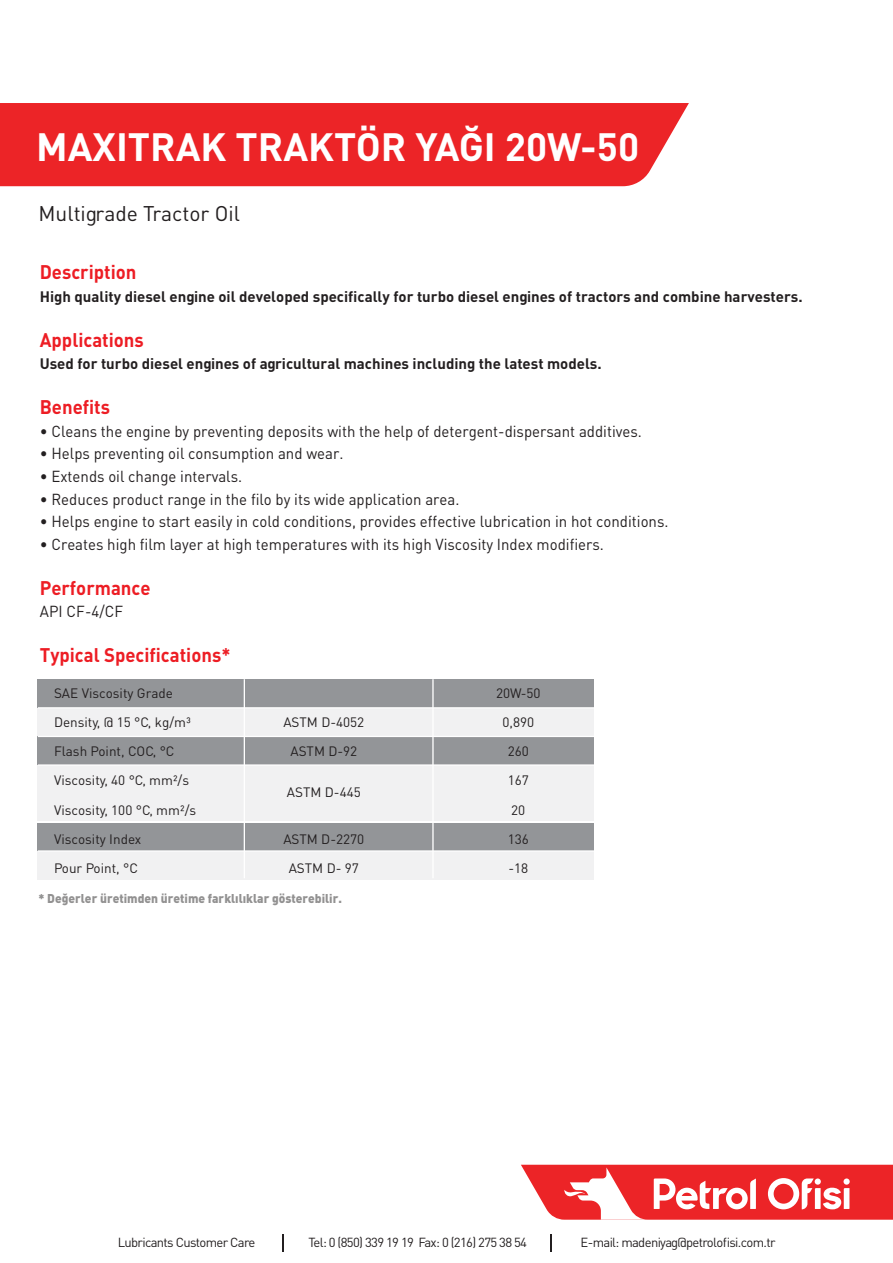
<style>
.page{position:relative;width:893px;height:1263px;background:#fff}
.page>*{position:absolute;margin:0;border:0;box-sizing:border-box;transform-origin:0 0}
.t1{font:39px "DINT Bold Tr";color:#fff}
.t2{font:21px "DIN Tr";color:#231f20}
.t3{font:19.5px "DINT Bold Tr";color:#ed1d24;scale:.95 1}
.t4{font:15.75px "DIN Tr";color:#231f20;scale:.95 1}
.t5{font:15px "DINT Bold Tr";color:#231f20}
.t6{font:13.5px "DIN Tr";color:#231f20}
.t7{font:13.05px "DIN Tr";letter-spacing:-.05em;color:#231f20}
.t8{font:900 12.6px "DIN";color:#929191;scale:.95 1}
</style>
<div class="page">
<div style="left:0;top:103px;width:689px;height:83px;background:#ec2427"></div>
<svg style="left:521px;top:1165px;width:372px;height:55px"></svg>
<div style="left:38px;top:679px;width:556px;height:29px;background:#939598"></div>
<div style="left:38px;top:708px;width:556px;height:28px;background:#f1f1f2"></div>
<div style="left:38px;top:736px;width:556px;height:29px;background:#939598"></div>
<div style="left:38px;top:765px;width:556px;height:56px;background:#f1f1f2"></div>
<div style="left:38px;top:823px;width:556px;height:28px;background:#939598"></div>
<div style="left:38px;top:851px;width:556px;height:28px;background:#f1f1f2"></div>
<hr style="left:244px;top:679px;width:1px;height:199px;background:#fff">
<hr style="left:38px;top:707px;width:556px;height:1px;background:#fff">
<hr style="left:38px;top:736px;width:556px;height:1px;background:#fff">
<hr style="left:38px;top:764px;width:556px;height:2px;background:#fff">
<hr style="left:38px;top:850px;width:556px;height:2px;background:#fff">
<hr style="left:432px;top:679px;width:2px;height:199px;background:#fff">
<svg style="left:283px;top:1234px;width:1px;height:17px"></svg>
<svg style="left:551px;top:1234px;width:1px;height:17px"></svg>
<h1 class="t1" style="left:36px;top:121px;width:605px">MAXITRAK TRAKTÖR YAĞI 20W-50</h1>
<h2 class="t2" style="left:38px;top:200px;width:203px">Multigrade Tractor Oil</h2>
<p class="t3" style="left:40px;top:260px;width:103px">Description</p>
<p class="t5" style="left:40px;top:287px;width:764px">High quality diesel engine oil developed specifically for turbo diesel engines of tractors and combine harvesters.</p>
<p class="t3" style="left:40px;top:327px;width:111px">Applications</p>
<p class="t5" style="left:40px;top:354px;width:563px">Used for turbo diesel engines of agricultural machines including the latest models.</p>
<p class="t3" style="left:40px;top:395px;width:76px">Benefits</p>
<p class="t4" style="left:40px;top:421px;width:635px">• Cleans the engine by preventing deposits with the help of detergent-dispersant additives.</p>
<p class="t4" style="left:40px;top:444px;width:321px">• Helps preventing oil consumption and wear.</p>
<p class="t4" style="left:40px;top:466px;width:215px">• Extends oil change intervals.</p>
<p class="t4" style="left:40px;top:489px;width:443px">• Reduces product range in the filo by its wide application area.</p>
<p class="t4" style="left:40px;top:511px;width:663px">• Helps engine to start easily in cold conditions, provides effective lubrication in hot conditions.</p>
<p class="t4" style="left:40px;top:534px;width:595px">• Creates high film layer at high temperatures with its high Viscosity Index modifiers.</p>
<p class="t3" style="left:40px;top:575px;width:118px">Performance</p>
<p class="t4" style="left:40px;top:601px;width:89px">API CF-4/CF</p>
<p class="t3" style="left:40px;top:642px;width:202px">Typical Specifications*</p>
<p class="t6" style="left:54px;top:684px;width:120px">SAE Viscosity Grade</p>
<p class="t6" style="left:496px;top:684px;width:46px">20W-50</p>
<p class="t6" style="left:54px;top:714px;width:138px">Density, @ 15 °C, kg/m³</p>
<p class="t6" style="left:283px;top:714px;width:82px">ASTM D-4052</p>
<p class="t6" style="left:502px;top:714px;width:33px">0,890</p>
<p class="t6" style="left:54px;top:743px;width:122px">Flash Point, COC, °C</p>
<p class="t6" style="left:290px;top:743px;width:68px">ASTM D-92</p>
<p class="t6" style="left:508px;top:743px;width:23px">260</p>
<p class="t6" style="left:54px;top:772px;width:137px">Viscosity, 40 °C, mm²/s</p>
<p class="t6" style="left:287px;top:784px;width:75px">ASTM D-445</p>
<p class="t6" style="left:508px;top:772px;width:23px">167</p>
<p class="t6" style="left:54px;top:801px;width:144px">Viscosity, 100 °C, mm²/s</p>
<p class="t6" style="left:511px;top:801px;width:16px">20</p>
<p class="t6" style="left:54px;top:831px;width:89px">Viscosity Index</p>
<p class="t6" style="left:283px;top:831px;width:82px">ASTM D-2270</p>
<p class="t6" style="left:508px;top:831px;width:23px">136</p>
<p class="t6" style="left:54px;top:860px;width:85px">Pour Point, °C</p>
<p class="t6" style="left:289px;top:860px;width:72px">ASTM D- 97</p>
<p class="t6" style="left:508px;top:860px;width:21px">-18</p>
<p class="t8" style="left:38px;top:889px;width:321px">* Değerler üretimden üretime farklılıklar gösterebilir.</p>
<p class="t7" style="left:118px;top:1234px;width:139px">Lubricants Customer Care</p>
<p class="t7" style="left:309px;top:1234px;width:220px">Tel: 0 (850) 339 19 19 Fax: 0 (216) 275 38 54</p>
<p class="t7" style="left:581px;top:1234px;width:196px">E-mail: madeniyag@petrolofisi.com.tr</p>
</div>
